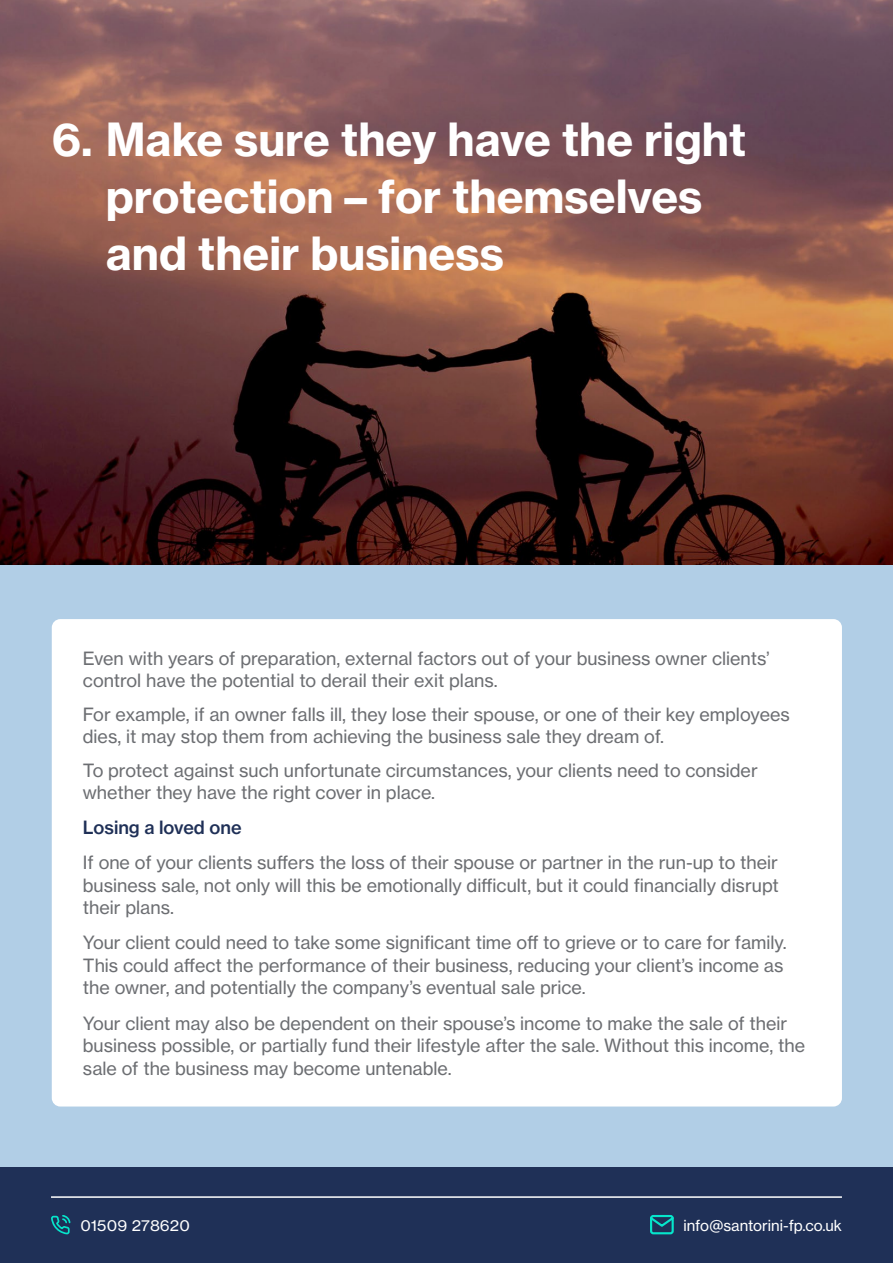
<style>
.page{position:relative;width:893px;height:1263px;background:#fff}
.page>*{position:absolute;margin:0;border:0;box-sizing:border-box;transform-origin:0 0}
.t1{font:45px/57px "N Haas Grotesk TX Pro 75 Bd";color:#fff}
.t2{font:18px/22.5px "N Haas Grotesk TX Pro 55 Rg";color:#6c6e72}
.t3{font:18px "N Haas Grotesk TX Pro 65 Md";color:#1f3057}
.t4{font:15px "N Haas Grotesk TX Pro 55 Rg";color:#fff}
.t5{font:15px "N Haas Grotesk TX Pro 55 Rg";color:#fff;scale:1.05 1}
</style>
<div class="page">
<div style="left:0;top:228px;width:893px;height:943px;background:#b1cee6"></div>
<svg style="left:0;top:0;width:893px;height:565px;background:#724641"></svg>
<div style="left:52px;top:619px;width:790px;height:487px;background:#fff;border-radius:9px"></div>
<div style="left:0;top:1167px;width:893px;height:96px;background:#1f3057"></div>
<hr style="left:51px;top:1196px;width:791px;height:2px;background:#fff">
<div style="left:650px;top:1215px;width:24px;height:19px;border:2px solid #06e5cb;border-radius:2px"></div>
<svg style="left:650px;top:1215px;width:24px;height:13px"></svg>
<svg style="left:51px;top:1215px;width:19px;height:19px"></svg>
<h1 class="t1" style="left:106px;top:111px;width:642px;text-indent:-54px">6. Make sure they have the right protection – for themselves and their business</h1>
<p class="t2" style="left:83px;top:648px;width:688px;line-height:21.6px">Even with years of preparation, external factors out of your business owner clients’ control have the potential to derail their exit plans.</p>
<p class="t2" style="left:83px;top:704px;width:708px;line-height:21.6px">For example, if an owner falls ill, they lose their spouse, or one of their key employees dies, it may stop them from achieving the business sale they dream of.</p>
<p class="t2" style="left:83px;top:759px;width:676px;line-height:21.6px">To protect against such unfortunate circumstances, your clients need to consider whether they have the right cover in place.</p>
<p class="t3" style="left:83px;top:816px;width:160px">Losing a loved one</p>
<p class="t2" style="left:83px;top:851px;width:697px;text-align:justify">If one of your clients suffers the loss of their spouse or partner in the run-up to their business sale, not only will this be emotionally difficult, but it could financially disrupt their plans.</p>
<p class="t2" style="left:83px;top:931px;width:705px">Your client could need to take some significant time off to grieve or to care for family.<br>This could affect the performance of their business, reducing your client’s income as the owner, and potentially the company’s eventual sale price.</p>
<p class="t2" style="left:83px;top:1012px;width:724px">Your client may also be dependent on their spouse’s income to make the sale of their business possible, or partially fund their lifestyle after the sale. Without this income, the sale of the business may become untenable.</p>
<p class="t5" style="left:81px;top:1216px;width:106px">01509 278620</p>
<p class="t4" style="left:683px;top:1216px;width:160px">info@santorini-fp.co.uk</p>
</div>
